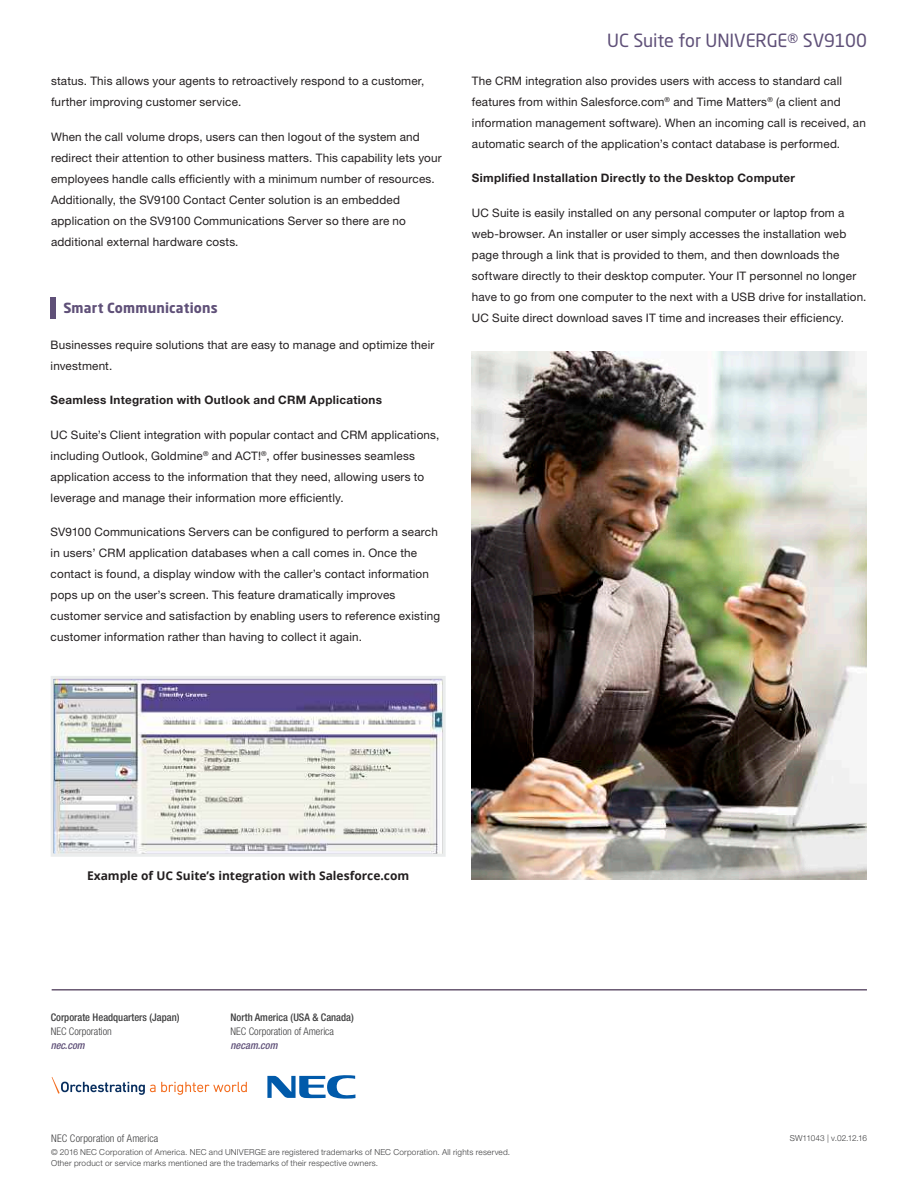
<style>
.page{position:relative;width:918px;height:1188px;background:#fff}
.page>*{position:absolute;margin:0;border:0;box-sizing:border-box;transform-origin:0 0}
.t1{font:18px "Neo Sans Pro";letter-spacing:-.005em;color:#5f5078}
.t2{font:700 13.8px "Neo Sans Pro";letter-spacing:.01em;color:#5f5078}
.t3{font:700 12px "Open Sans";color:#231f20}
.t4{font:11.7px/21px "Helvetica Neue LT Std";letter-spacing:.015em;color:#231f20}
.t5{font:700 11.7px "Helvetica Neue LT Std";letter-spacing:.025em;color:#231f20}
.t6{font:500 condensed 10.5px "Helvetica Neue";color:#3e3e3f}
.t7{font:300 condensed 10.5px "Helvetica Neue";color:#3e3e3f}
.t8{font:300 condensed 10.5px "Helvetica Neue LT Std";letter-spacing:.015em;color:#3e3e3f}
.t9{font:italic 500 condensed 10.5px "Helvetica Neue";color:#5f5078}
.t10{font:300 8.25px/10.5px "Helvetica Neue LT Std";letter-spacing:.025em;color:#3e3e3f}
.t11{font:300 8.25px "Helvetica Neue LT Std";letter-spacing:-.005em;color:#3e3e3f}
</style>
<div class="page">
<img style="left:55px;top:680px;width:387px;height:173px">
<div style="left:51px;top:676px;width:395px;height:181px;border:3px solid #ebeded"></div>
<img style="left:472px;top:352px;width:395px;height:528px">
<div style="left:51px;top:297px;width:5px;height:21px;background:#5f5078"></div>
<hr style="left:52px;top:989px;width:815px;height:1px;background:#351f42">
<svg style="left:267px;top:1075px;width:88px;height:24px"></svg>
<svg style="left:52px;top:1077px;width:195px;height:18px"></svg>
<p class="t4" style="left:51px;top:71px;width:375px">status. This allows your agents to retroactively respond to a customer, further improving customer service.</p>
<p class="t4" style="left:51px;top:126px;width:392px">When the call volume drops, users can then logout of the system and redirect their attention to other business matters. This capability lets your employees handle calls efficiently with a minimum number of resources.<br>Additionally, the SV9100 Contact Center solution is an embedded application on the SV9100 Communications Server so there are no additional external hardware costs.</p>
<p class="t2" style="left:63px;top:299px;width:156px">Smart Communications</p>
<p class="t4" style="left:51px;top:334px;width:385px">Businesses require solutions that are easy to manage and optimize their investment.</p>
<p class="t5" style="left:51px;top:393px;width:333px">Seamless Integration with Outlook and CRM Applications</p>
<p class="t4" style="left:51px;top:424px;width:390px">UC Suite’s Client integration with popular contact and CRM applications, including Outlook, Goldmine<sup>®</sup> and ACT!<sup>®</sup>, offer businesses seamless application access to the information that they need, allowing users to leverage and manage their information more efficiently.</p>
<p class="t4" style="left:51px;top:522px;width:391px">SV9100 Communications Servers can be configured to perform a search in users’ CRM application databases when a call comes in. Once the contact is found, a display window with the caller’s contact information pops up on the user’s screen. This feature dramatically improves customer service and satisfaction by enabling users to reference existing customer information rather than having to collect it again.</p>
<h1 class="t1" style="left:607px;top:30px;width:261px">UC Suite for UNIVERGE® SV9100</h1>
<p class="t4" style="left:472px;top:70px;width:395px">The CRM integration also provides users with access to standard call features from within Salesforce.com<sup>®</sup> and Time Matters<sup>®</sup> (a client and information management software). When an incoming call is received, an automatic search of the application’s contact database is performed.</p>
<p class="t5" style="left:472px;top:171px;width:325px">Simplified Installation Directly to the Desktop Computer</p>
<p class="t4" style="left:472px;top:202px;width:396px">UC Suite is easily installed on any personal computer or laptop from a web-browser. An installer or user simply accesses the installation web page through a link that is provided to them, and then downloads the software directly to their desktop computer. Your IT personnel no longer have to go from one computer to the next with a USB drive for installation.<br>UC Suite direct download saves IT time and increases their efficiency.</p>
<p class="t3" style="left:87px;top:867px;width:324px">Example of UC Suite’s integration with Salesforce.com</p>
<p class="t6" style="left:51px;top:1011px;width:130px">Corporate Headquarters (Japan)</p>
<p class="t7" style="left:51px;top:1025px;width:63px">NEC Corporation</p>
<p class="t9" style="left:51px;top:1039px;width:35px">nec.com</p>
<p class="t6" style="left:231px;top:1011px;width:125px">North America (USA &amp; Canada)</p>
<p class="t7" style="left:231px;top:1025px;width:105px">NEC Corporation of America</p>
<p class="t9" style="left:231px;top:1039px;width:49px">necam.com</p>
<p class="t8" style="left:51px;top:1133px;width:109px">NEC Corporation of America</p>
<p class="t11" style="left:790px;top:1133px;width:79px">SW11043 | v.02.12.16</p>
<p class="t10" style="left:51px;top:1147px;width:461px">© 2016 NEC Corporation of America. NEC and UNIVERGE are registered trademarks of NEC Corporation. All rights reserved.<br>Other product or service marks mentioned are the trademarks of their respective owners.</p>
</div>
